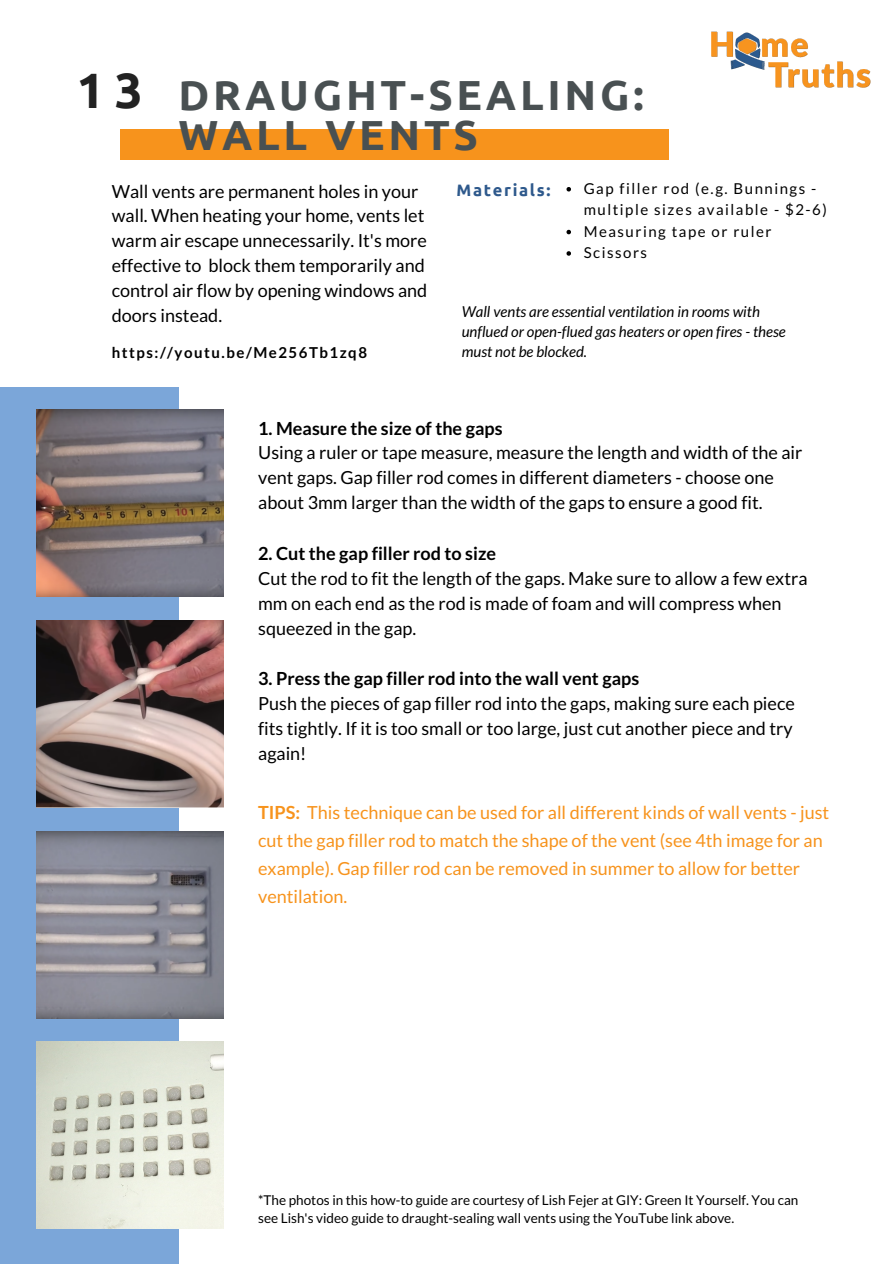
<style>
.page{position:relative;width:894px;height:1264px;background:#fff}
.page>*{position:absolute;margin:0;border:0;box-sizing:border-box;transform-origin:0 0}
.t1{font:700 49.65px "Ubuntu";color:#222}
.t2{font:700 42px/40.5px "Ubuntu";letter-spacing:.09em;color:#495052}
.t3{font:18px/24.8px "Lato";color:#000}
.t4{font:18px/28.2px "Lato";color:#f7931c}
.t5{font:700 18px "Lato";color:#000}
.t6{font:700 16.5px "Ubuntu";letter-spacing:.1em;color:#2e598c}
.t7{font:italic 15px/20.2px "Lato";color:#000}
.t8{font:15px/21.5px "Lato";letter-spacing:.1em;color:#000}
.t9{font:700 15px "Lato";letter-spacing:.1em;color:#000}
.t10{font:13.5px/18px "Lato";color:#000}
.s1{font-weight:700}
</style>
<div class="page">
<div style="left:120px;top:130px;width:548px;height:29px;background:#f7931c"></div>
<svg style="left:566px;top:187px;width:5px;height:4px"></svg>
<svg style="left:566px;top:230px;width:5px;height:4px"></svg>
<svg style="left:566px;top:251px;width:5px;height:5px"></svg>
<img style="left:711px;top:31px;width:160px;height:57px">
<div style="left:0;top:387px;width:178px;height:876px;background:#7ba6d9"></div>
<img style="left:36px;top:410px;width:187px;height:187px">
<img style="left:36px;top:831px;width:187px;height:187px">
<img style="left:36px;top:620px;width:187px;height:187px">
<img style="left:36px;top:1041px;width:187px;height:187px">
<h1 class="t1" style="left:77px;top:62px;width:68px">13</h1>
<h2 class="t2" style="left:178px;top:74px;width:466px">DRAUGHT-SEALING:<br>WALL VENTS</h2>
<p class="t3" style="left:112px;top:178px;width:317px">Wall vents are permanent holes in your wall. When heating your home, vents let warm air escape unnecessarily. It's more effective to block them temporarily and control air flow by opening windows and doors instead.</p>
<p class="t6" style="left:456px;top:181px;width:95px">Materials:</p>
<p class="t8" style="left:583px;top:177px;width:245px">Gap filler rod (e.g. Bunnings - multiple sizes available - $2-6)<br>Measuring tape or ruler<br>Scissors</p>
<p class="t7" style="left:461px;top:300px;width:325px">Wall vents are essential ventilation in rooms with unflued or open-flued gas heaters or open fires - these must not be blocked.</p>
<p class="t9" style="left:112px;top:343px;width:257px">https://youtu.be/Me256Tb1zq8</p>
<p class="t5" style="left:258px;top:417px;width:246px">1. Measure the size of the gaps</p>
<p class="t3" style="left:258px;top:440px;width:545px">Using a ruler or tape measure, measure the length and width of the air vent gaps. Gap filler rod comes in different diameters - choose one about 3mm larger than the width of the gaps to ensure a good fit.</p>
<p class="t5" style="left:258px;top:542px;width:239px">2. Cut the gap filler rod to size</p>
<p class="t3" style="left:258px;top:565px;width:550px">Cut the rod to fit the length of the gaps. Make sure to allow a few extra mm on each end as the rod is made of foam and will compress when squeezed in the gap.</p>
<p class="t5" style="left:258px;top:667px;width:382px">3. Press the gap filler rod into the wall vent gaps</p>
<p class="t3" style="left:258px;top:690px;width:538px">Push the pieces of gap filler rod into the gaps, making sure each piece fits tightly. If it is too small or too large, just cut another piece and try again!</p>
<p class="t4" style="left:258px;top:798px;width:572px"><span class="s1">TIPS:</span> This technique can be used for all different kinds of wall vents - just cut the gap filler rod to match the shape of the vent (see 4th image for an example). Gap filler rod can be removed in summer to allow for better ventilation.</p>
<p class="t10" style="left:258px;top:1191px;width:541px">*The photos in this how-to guide are courtesy of Lish Fejer at GIY: Green It Yourself. You can see Lish's video guide to draught-sealing wall vents using the YouTube link above.</p>
</div>
